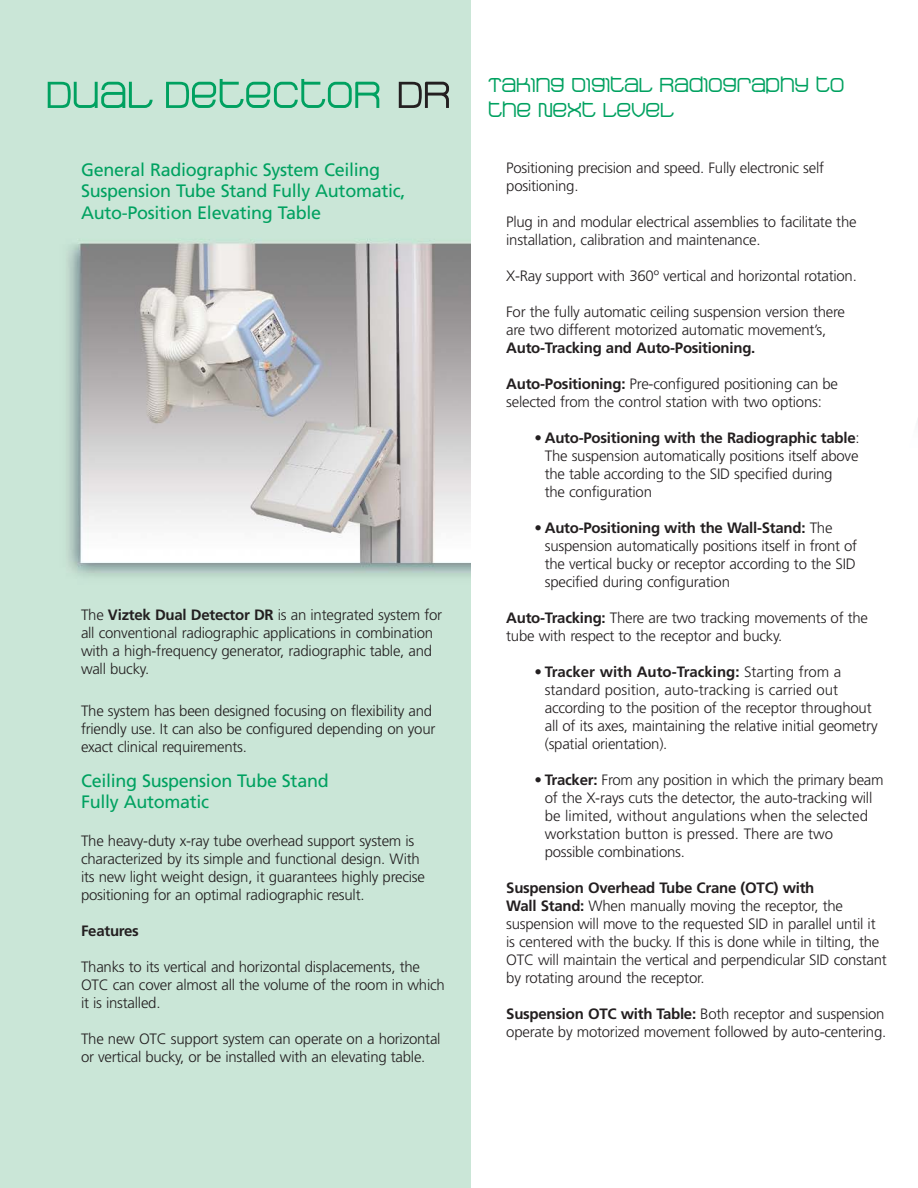
<style>
.page{position:relative;width:918px;height:1188px;background:#fff}
.page>*{position:absolute;margin:0;border:0;box-sizing:border-box;transform-origin:0 0}
.t1{font:700 24px/25.5px "Stak";letter-spacing:-.015em;color:#00a160}
.t2{font:18px/21.6px "Frutiger";letter-spacing:-.015em;color:#00a160}
.t3{font:300 15px/18px "Frutiger";letter-spacing:-.015em;color:#231f20}
.t4{font:700 15px "Frutiger";letter-spacing:-.015em;color:#231f20}
.s1{font-weight:700}
</style>
<div class="page">
<img style="left:0;top:0;width:470px;height:1188px">
<svg style="left:48px;top:82px;width:105px;height:26px"></svg>
<svg style="left:166px;top:79px;width:213px;height:29px"></svg>
<svg style="left:399px;top:82px;width:50px;height:26px"></svg>
<p class="t2" style="left:81px;top:160px;width:326px">General Radiographic System Ceiling<br>Suspension Tube Stand Fully Automatic,<br>Auto-Position Elevating Table</p>
<p class="t3" style="left:81px;top:607px;width:363px">The <span class="s1">Viztek Dual Detector DR</span> is an integrated system for all conventional radiographic applications in combination with a high-frequency generator, radiographic table, and wall bucky.</p>
<p class="t3" style="left:81px;top:702px;width:356px">The system has been designed focusing on flexibility and friendly use. It can also be configured depending on your exact clinical requirements.</p>
<p class="t2" style="left:81px;top:771px;width:249px">Ceiling Suspension Tube Stand<br>Fully Automatic</p>
<p class="t3" style="left:81px;top:833px;width:346px">The heavy-duty x-ray tube overhead support system is characterized by its simple and functional design. With its new light weight design, it guarantees highly precise positioning for an optimal radiographic result.</p>
<p class="t4" style="left:81px;top:924px;width:59px">Features</p>
<p class="t3" style="left:81px;top:959px;width:365px">Thanks to its vertical and horizontal displacements, the<br>OTC can cover almost all the volume of the room in which it is installed.</p>
<p class="t3" style="left:81px;top:1031px;width:361px">The new OTC support system can operate on a horizontal or vertical bucky, or be installed with an elevating table.</p>
<h1 class="t1" style="left:488px;top:71px;width:358px">TAKING DIGITAL RADIOGRAPHY TO<br>THE NEXT LEVEL</h1>
<p class="t3" style="left:506px;top:160px;width:319px">Positioning precision and speed. Fully electronic self positioning.</p>
<p class="t3" style="left:506px;top:214px;width:352px">Plug in and modular electrical assemblies to facilitate the installation, calibration and maintenance.</p>
<p class="t3" style="left:506px;top:268px;width:352px">X-Ray support with 360º vertical and horizontal rotation.</p>
<p class="t3" style="left:506px;top:304px;width:340px">For the fully automatic ceiling suspension version there are two different motorized automatic movement’s,</p>
<p class="t4" style="left:506px;top:342px;width:251px">Auto-Tracking and Auto-Positioning.</p>
<p class="t3" style="left:506px;top:376px;width:333px"><span class="s1">Auto-Positioning:</span> Pre-configured positioning can be selected from the control station with two options:</p>
<p class="t3" style="left:545px;top:430px;width:316px;text-indent:-10px"><span class="s1">• Auto-Positioning with the Radiographic table</span>:<br>The suspension automatically positions itself above the table according to the SID specified during<br>the configuration</p>
<p class="t3" style="left:545px;top:520px;width:314px;text-indent:-10px"><span class="s1">• Auto-Positioning with the Wall-Stand:</span> The suspension automatically positions itself in front of the vertical bucky or receptor according to the SID specified during configuration</p>
<p class="t3" style="left:506px;top:610px;width:363px"><span class="s1">Auto-Tracking:</span> There are two tracking movements of the tube with respect to the receptor and bucky.</p>
<p class="t3" style="left:545px;top:664px;width:334px;text-indent:-10px"><span class="s1">• Tracker with Auto-Tracking:</span> Starting from a standard position, auto-tracking is carried out according to the position of the receptor throughout all of its axes, maintaining the relative initial geometry (spatial orientation).</p>
<p class="t3" style="left:545px;top:772px;width:340px;text-indent:-10px"><span class="s1">• Tracker:</span> From any position in which the primary beam of the X-rays cuts the detector, the auto-tracking will be limited, without angulations when the selected workstation button is pressed. There are two possible combinations.</p>
<p class="t3" style="left:506px;top:880px;width:382px"><span class="s1">Suspension Overhead Tube Crane (OTC) with<br>Wall Stand:</span> When manually moving the receptor, the suspension will move to the requested SID in parallel until it is centered with the bucky. If this is done while in tilting, the OTC will maintain the vertical and perpendicular SID constant by rotating around the receptor.</p>
<p class="t3" style="left:506px;top:1006px;width:382px"><span class="s1">Suspension OTC with Table:</span> Both receptor and suspension operate by motorized movement followed by auto-centering.</p>
</div>
